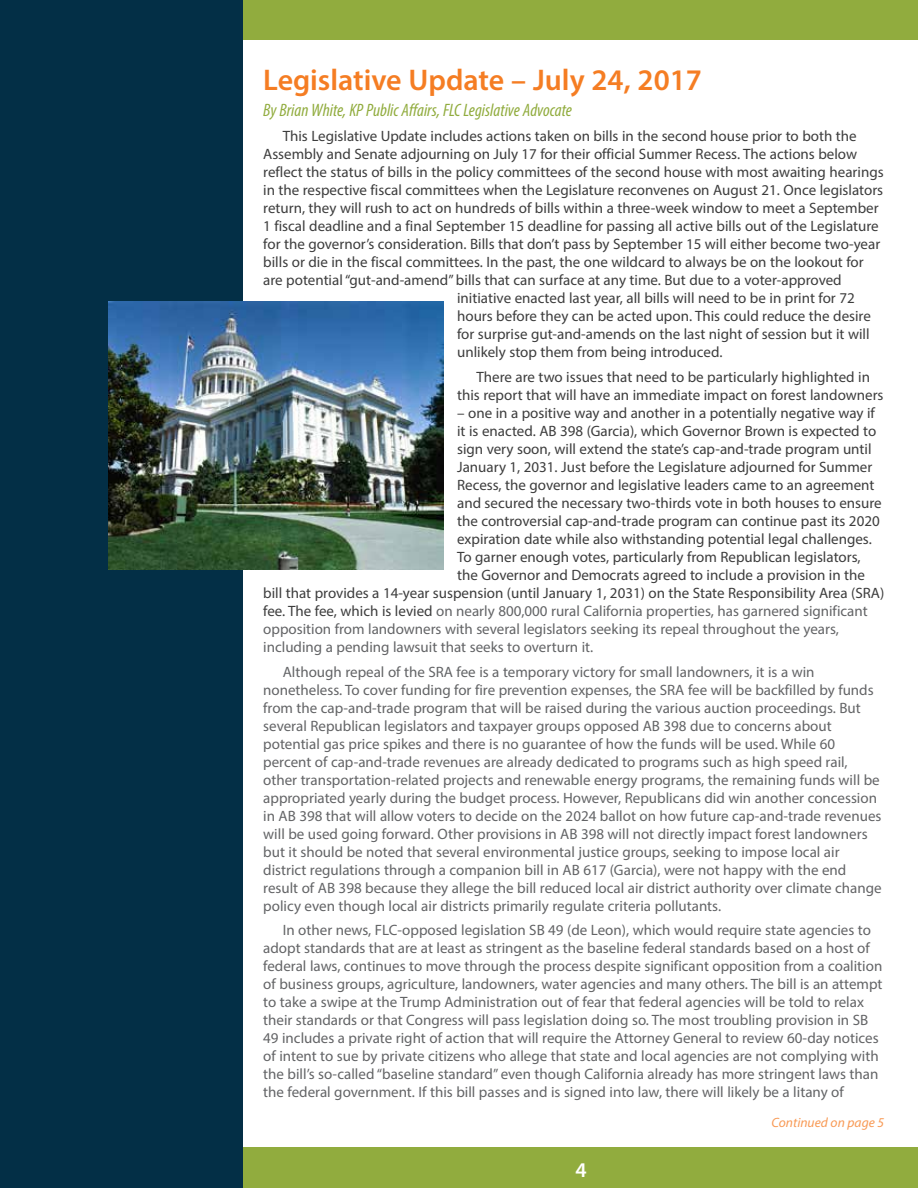
<style>
.page{position:relative;width:918px;height:1188px;background:#fff}
.page>*{position:absolute;margin:0;border:0;box-sizing:border-box;transform-origin:0 0}
.t1{font:600 30px "Myriad Pro";color:#f57d23}
.t2{font:600 21px "Myriad Pro";color:#fff}
.t3{font:italic condensed 18px "Myriad Pro";color:#91ac3e}
.t4{font:15px/18px "Myriad Pro";color:#636466}
.t5{font:15px/18px "Myriad Pro";color:#3d3d3d;text-align:center}
.t6{font:italic 13.5px "Myriad Pro";color:#f89a55}
.s1{color:#3d3d3d}
</style>
<div class="page">
<div style="left:0;top:0;width:918px;height:40px;background:#91ac3e"></div>
<div style="left:209px;top:1148px;width:709px;height:40px;background:#91ac3e"></div>
<div style="left:0;top:0;width:243px;height:1188px;background:#032f46"></div>
<img style="left:108px;top:301px;width:336px;height:269px">
<h1 class="t1" style="left:263px;top:61px;width:440px">Legislative Update – July 24, 2017</h1>
<p class="t3" style="left:263px;top:99px;width:310px">By Brian White, KP Public Affairs, FLC Legislative Advocate</p>
<p class="t5" style="left:283px;top:127px;width:575px">This Legislative Update includes actions taken on bills in the second house prior to both the</p>
<p class="t5" style="left:263px;top:145px;width:595px">Assembly and Senate adjourning on July 17 for their official Summer Recess. The actions below</p>
<p class="t5" style="left:263px;top:163px;width:622px">reflect the status of bills in the policy committees of the second house with most awaiting hearings</p>
<p class="t5" style="left:263px;top:181px;width:621px">in the respective fiscal committees when the Legislature reconvenes on August 21. Once legislators</p>
<p class="t5" style="left:263px;top:199px;width:617px">return, they will rush to act on hundreds of bills within a three-week window to meet a September</p>
<p class="t5" style="left:263px;top:217px;width:617px">1 fiscal deadline and a final September 15 deadline for passing all active bills out of the Legislature</p>
<p class="t5" style="left:263px;top:235px;width:619px">for the governor’s consideration. Bills that don’t pass by September 15 will either become two-year</p>
<p class="t5" style="left:263px;top:253px;width:602px">bills or die in the fiscal committees. In the past, the one wildcard to always be on the lookout for</p>
<p class="t5" style="left:263px;top:271px;width:580px">are potential “gut-and-amend” bills that can surface at any time. But due to a voter-approved</p>
<p class="t5" style="left:457px;top:289px;width:399px">initiative enacted last year, all bills will need to be in print for 72</p>
<p class="t5" style="left:457px;top:307px;width:415px">hours before they can be acted upon. This could reduce the desire</p>
<p class="t5" style="left:457px;top:325px;width:414px">for surprise gut-and-amends on the last night of session but it will</p>
<p class="t5" style="left:457px;top:343px;width:267px">unlikely stop them from being introduced.</p>
<p class="t5" style="left:457px;top:367px;width:428px">There are two issues that need to be particularly highlighted in<br>this report that will have an immediate impact on forest landowners</p>
<p class="t5" style="left:457px;top:403px;width:419px">– one in a positive way and another in a potentially negative way if</p>
<p class="t5" style="left:457px;top:421px;width:421px">it is enacted. AB 398 (Garcia), which Governor Brown is expected to</p>
<p class="t5" style="left:457px;top:439px;width:416px">sign very soon, will extend the state’s cap-and-trade program until</p>
<p class="t5" style="left:457px;top:457px;width:417px">January 1, 2031. Just before the Legislature adjourned for Summer</p>
<p class="t5" style="left:457px;top:475px;width:419px">Recess, the governor and legislative leaders came to an agreement</p>
<p class="t5" style="left:457px;top:493px;width:426px">and secured the necessary two-thirds vote in both houses to ensure</p>
<p class="t5" style="left:457px;top:511px;width:424px">the controversial cap-and-trade program can continue past its 2020</p>
<p class="t5" style="left:457px;top:529px;width:416px">expiration date while also withstanding potential legal challenges.</p>
<p class="t5" style="left:457px;top:547px;width:405px">To garner enough votes, particularly from Republican legislators,</p>
<p class="t5" style="left:457px;top:565px;width:409px">the Governor and Democrats agreed to include a provision in the</p>
<p class="t5" style="left:263px;top:583px;width:623px">bill that provides a 14-year suspension (until January 1, 2031) on the State Responsibility Area (SRA)</p>
<p class="t4" style="left:263px;top:601px;width:606px"><span class="s1">fee. The fee, which is levied</span> on nearly 800,000 rural California properties, has garnered significant</p>
<p class="t4" style="left:263px;top:619px;width:577px">opposition from landowners with several legislators seeking its repeal throughout the years,</p>
<p class="t4" style="left:263px;top:637px;width:332px">including a pending lawsuit that seeks to overturn it.</p>
<p class="t4" style="left:263px;top:662px;width:620px;text-indent:20px">Although repeal of the SRA fee is a temporary victory for small landowners, it is a win nonetheless. To cover funding for fire prevention expenses, the SRA fee will be backfilled by funds from the cap-and-trade program that will be raised during the various auction proceedings. But several Republican legislators and taxpayer groups opposed AB 398 due to concerns about potential gas price spikes and there is no guarantee of how the funds will be used. While 60 percent of cap-and-trade revenues are already dedicated to programs such as high speed rail, other transportation-related projects and renewable energy programs, the remaining funds will be appropriated yearly during the budget process. However, Republicans did win another concession in AB 398 that will allow voters to decide on the 2024 ballot on how future cap-and-trade revenues will be used going forward. Other provisions in AB 398 will not directly impact forest landowners but it should be noted that several environmental justice groups, seeking to impose local air district regulations through a companion bill in AB 617 (Garcia), were not happy with the end result of AB 398 because they allege the bill reduced local air district authority over climate change policy even though local air districts primarily regulate criteria pollutants.</p>
<p class="t4" style="left:263px;top:921px;width:621px;text-indent:20px">In other news, FLC-opposed legislation SB 49 (de Leon), which would require state agencies to adopt standards that are at least as stringent as the baseline federal standards based on a host of federal laws, continues to move through the process despite significant opposition from a coalition of business groups, agriculture, landowners, water agencies and many others. The bill is an attempt to take a swipe at the Trump Administration out of fear that federal agencies will be told to relax their standards or that Congress will pass legislation doing so. The most troubling provision in SB 49 includes a private right of action that will require the Attorney General to review 60-day notices of intent to sue by private citizens who allege that state and local agencies are not complying with the bill’s so-called “baseline standard” even though California already has more stringent laws than the federal government. If this bill passes and is signed into law, there will likely be a litany of</p>
<p class="t6" style="left:772px;top:1114px;width:114px">Continued on page 5</p>
<h2 class="t2" style="left:576px;top:1156px;width:13px">4</h2>
</div>
